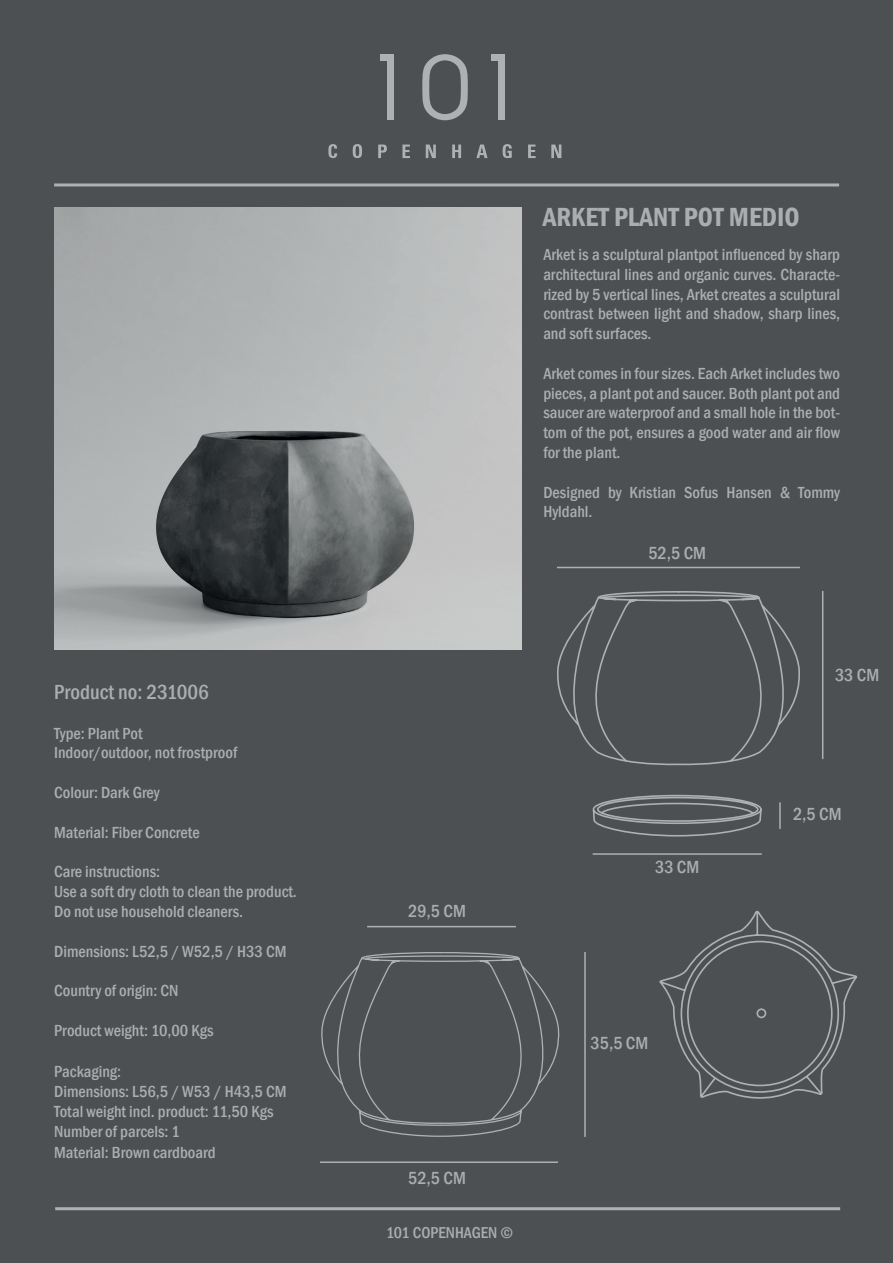
<style>
.page{position:relative;width:893px;height:1263px;background:#4c5053}
.page>*{position:absolute;margin:0;border:0;box-sizing:border-box;transform-origin:0 0}
.t1{font:600 condensed 27px "Franklin Gothic";color:#abaeaf}
.t2{font:500 condensed 21px "Franklin Gothic";color:#abaeaf}
.t3{font:500 condensed 18px "Franklin Gothic";color:#abaeaf}
.t4{font:500 condensed 16.5px/19.8px "Franklin Gothic";color:#abaeaf}
.t5{font:500 condensed 16.2px "Franklin Gothic";color:#abaeaf}
</style>
<div class="page">
<img style="left:54px;top:207px;width:468px;height:442px">
<svg style="left:422px;top:54px;width:46px;height:66px"></svg>
<div style="left:498px;top:58px;width:6px;height:62px;background:#adb1b1"></div>
<div style="left:491px;top:54px;width:13px;height:7px;background:#adb1b1"></div>
<div style="left:387px;top:58px;width:7px;height:62px;background:#adb1b1"></div>
<div style="left:380px;top:54px;width:13px;height:7px;background:#adb1b1"></div>
<svg style="left:328px;top:144px;width:9px;height:14px"></svg>
<svg style="left:353px;top:144px;width:9px;height:14px"></svg>
<svg style="left:378px;top:145px;width:9px;height:13px"></svg>
<svg style="left:402px;top:145px;width:8px;height:13px"></svg>
<svg style="left:426px;top:145px;width:10px;height:13px"></svg>
<svg style="left:452px;top:145px;width:9px;height:13px"></svg>
<svg style="left:476px;top:145px;width:12px;height:13px"></svg>
<svg style="left:503px;top:144px;width:9px;height:14px"></svg>
<svg style="left:528px;top:145px;width:8px;height:13px"></svg>
<svg style="left:551px;top:145px;width:10px;height:13px"></svg>
<hr style="left:54px;top:183px;width:785px;height:3px;background:#adb1b1">
<hr style="left:55px;top:1207px;width:785px;height:3px;background:#adb1b1">
<svg style="left:321px;top:952px;width:239px;height:185px"></svg>
<svg style="left:659px;top:910px;width:198px;height:189px"></svg>
<hr style="left:557px;top:567px;width:243px;height:1px;background:#adb1b1">
<hr style="left:822px;top:591px;width:1px;height:168px;background:#adb1b1">
<hr style="left:779px;top:802px;width:2px;height:27px;background:#adb1b1">
<hr style="left:367px;top:926px;width:149px;height:1px;background:#adb1b1">
<hr style="left:320px;top:1161px;width:238px;height:2px;background:#adb1b1">
<hr style="left:584px;top:952px;width:2px;height:185px;background:#adb1b1">
<svg style="left:557px;top:591px;width:243px;height:159px"></svg>
<svg style="left:592px;top:722px;width:171px;height:133px"></svg>
<p class="t2" style="left:54px;top:678px;width:156px">Product no: 231006</p>
<p class="t4" style="left:54px;top:723px;width:185px">Type: Plant Pot<br>Indoor/outdoor, not frostproof</p>
<p class="t4" style="left:54px;top:782px;width:107px">Colour: Dark Grey</p>
<p class="t4" style="left:54px;top:822px;width:147px">Material: Fiber Concrete</p>
<p class="t4" style="left:54px;top:862px;width:244px">Care instructions:<br>Use a soft dry cloth to clean the product.<br>Do not use household cleaners.</p>
<p class="t4" style="left:54px;top:941px;width:234px">Dimensions: L52,5 / W52,5 / H33 CM</p>
<p class="t4" style="left:54px;top:980px;width:126px">Country of origin: CN</p>
<p class="t4" style="left:54px;top:1020px;width:161px">Product weight: 10,00 Kgs</p>
<p class="t4" style="left:54px;top:1061px;width:234px">Packaging:<br>Dimensions: L56,5 / W53 / H43,5 CM<br>Total weight incl. product: 11,50 Kgs<br>Number of parcels: 1</p>
<p class="t4" style="left:54px;top:1142px;width:163px">Material: Brown cardboard</p>
<h1 class="t1" style="left:543px;top:199px;width:258px">ARKET PLANT POT MEDIO</h1>
<p class="t4" style="left:543px;top:244px;width:298px;text-align:justify">Arket is a sculptural plantpot influenced by sharp architectural lines and organic curves. Characte&shy;rized by 5 vertical lines, Arket creates a sculptural contrast between light and shadow, sharp lines, and soft surfaces.</p>
<p class="t4" style="left:543px;top:363px;width:298px;text-align:justify">Arket comes in four sizes. Each Arket includes two pieces, a plant pot and saucer. Both plant pot and saucer are waterproof and a small hole in the bot&shy;tom of the pot, ensures a good water and air flow for the plant.</p>
<p class="t4" style="left:543px;top:482px;width:298px">Designed by Kristian Sofus Hansen &amp; Tommy<br>Hyldahl.</p>
<p class="t3" style="left:648px;top:541px;width:59px">52,5 CM</p>
<p class="t3" style="left:835px;top:663px;width:46px">33 CM</p>
<p class="t3" style="left:408px;top:899px;width:59px">29,5 CM</p>
<p class="t3" style="left:408px;top:1166px;width:59px">52,5 CM</p>
<p class="t5" style="left:386px;top:1222px;width:128px">101 COPENHAGEN ©</p>
<p class="t3" style="left:655px;top:855px;width:46px">33 CM</p>
<p class="t3" style="left:591px;top:1031px;width:59px">35,5 CM</p>
<p class="t3" style="left:793px;top:802px;width:50px">2,5 CM</p>
</div>
